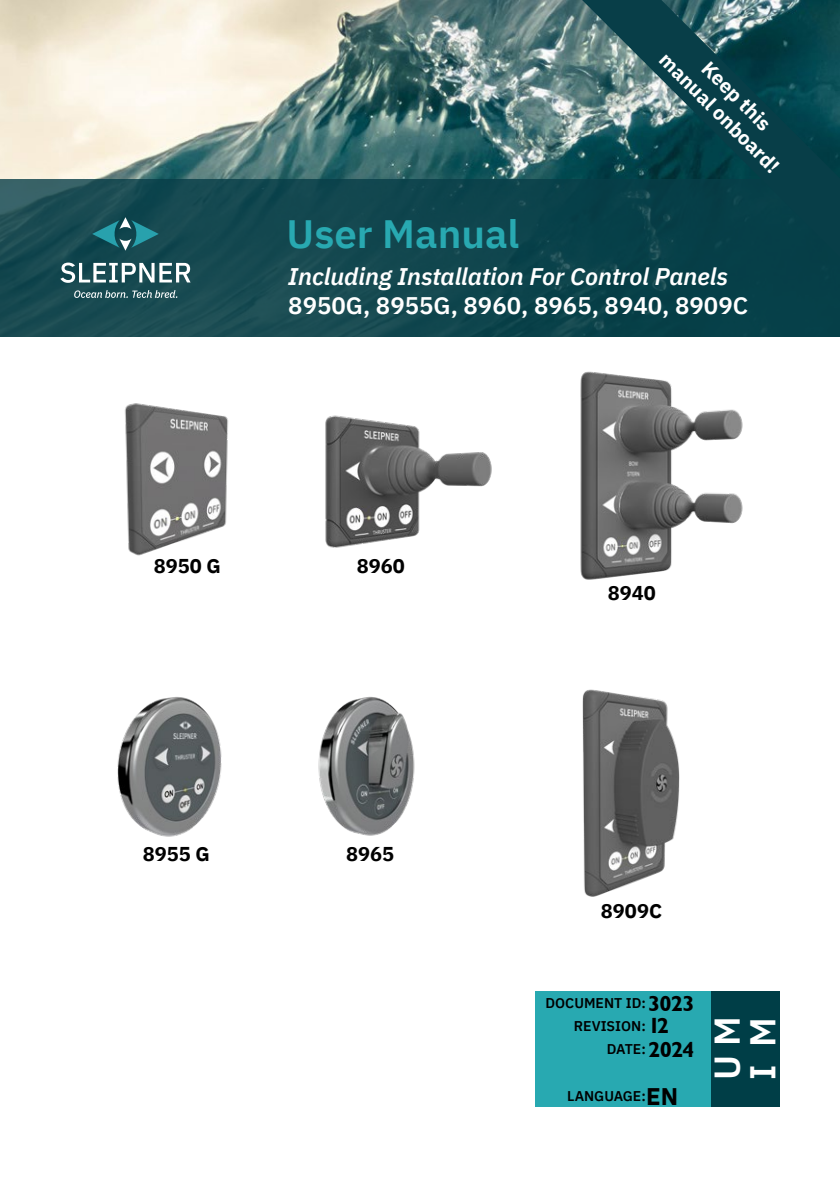
<style>
.page{position:relative;width:840px;height:1191px;background:#fff}
.page>*{position:absolute;margin:0;border:0;box-sizing:border-box;transform-origin:0 0}
.t1{font:600 39.4px "IBM Plex Sans";color:#28a9b1}
.t2{font:600 35.6px "IBM Plex Sans";color:#fff}
.t3{font:italic 600 24px "IBM Plex Sans";color:#fff}
.t4{font:600 24px "IBM Plex Sans";color:#fff}
.t5{font:700 24px "IBM Plex Sans";color:#000}
.t6{font:22px "Garrison Sans BOLD";letter-spacing:-.04em;color:#000}
.t7{font:700 20px "IBM Plex Sans";color:#000}
.t8{font:700 20px "IBM Plex Sans";color:#fff}
.t9{font:600 14px/23.2px "IBM Plex Sans";color:#000;text-align:right}
</style>
<div class="page">
<img style="left:0;top:0;width:581px;height:179px">
<svg style="left:0;top:179px;width:839px;height:157px;background:#12464e"></svg>
<svg style="left:92px;top:217px;width:67px;height:34px;background:#23666f"></svg>
<svg style="left:74px;top:290px;width:103px;height:8px"></svg>
<svg style="left:60px;top:262px;width:130px;height:21px"></svg>
<div style="left:710px;top:991px;width:69px;height:115px;background:#003e47"></div>
<div style="left:535px;top:991px;width:175px;height:115px;background:#28a9b1"></div>
<svg style="left:581px;top:0;width:258px;height:258px;background:#1a4f56"></svg>
<img style="left:124px;top:403px;width:105px;height:153px">
<img style="left:325px;top:415px;width:167px;height:133px">
<img style="left:580px;top:371px;width:163px;height:209px">
<img style="left:117px;top:697px;width:105px;height:140px">
<img style="left:318px;top:696px;width:97px;height:140px">
<img style="left:582px;top:689px;width:98px;height:208px">
<p class="t1" style="left:286px;top:203px;width:234px">User Manual</p>
<p class="t8" style="left:673px;top:45px;width:161px;rotate:45deg">manual onboard!</p>
<p class="t8" style="left:716px;top:53px;width:90px;rotate:45deg">Keep this</p>
<p class="t3" style="left:288px;top:257px;width:441px">Including Installation For Control Panels</p>
<p class="t4" style="left:288px;top:286px;width:461px">8950G, 8955G, 8960, 8965, 8940, 8909C</p>
<p class="t7" style="left:154px;top:549px;width:69px">8950 G</p>
<p class="t7" style="left:356px;top:549px;width:49px">8960</p>
<p class="t7" style="left:607px;top:577px;width:49px">8940</p>
<p class="t7" style="left:143px;top:838px;width:69px">8955 G</p>
<p class="t7" style="left:346px;top:838px;width:49px">8965</p>
<p class="t7" style="left:600px;top:895px;width:63px">8909C</p>
<p class="t6" style="left:647px;top:991px;width:48px">3023</p>
<p class="t6" style="left:647px;top:1013px;width:22px">12</p>
<p class="t9" style="left:545px;top:990px;width:102px">DOCUMENT ID:<br>REVISION:<br>DATE:</p>
<p class="t9" style="left:566px;top:1083px;width:80px">LANGUAGE:</p>
<p class="t6" style="left:647px;top:1036px;width:48px">2024</p>
<p class="t5" style="left:645px;top:1077px;width:33px">EN</p>
<p class="t2" style="left:698px;top:1080px;width:65px;rotate:-90deg">U M</p>
<p class="t2" style="left:734px;top:1079px;width:64px;rotate:-90deg">I M</p>
</div>
